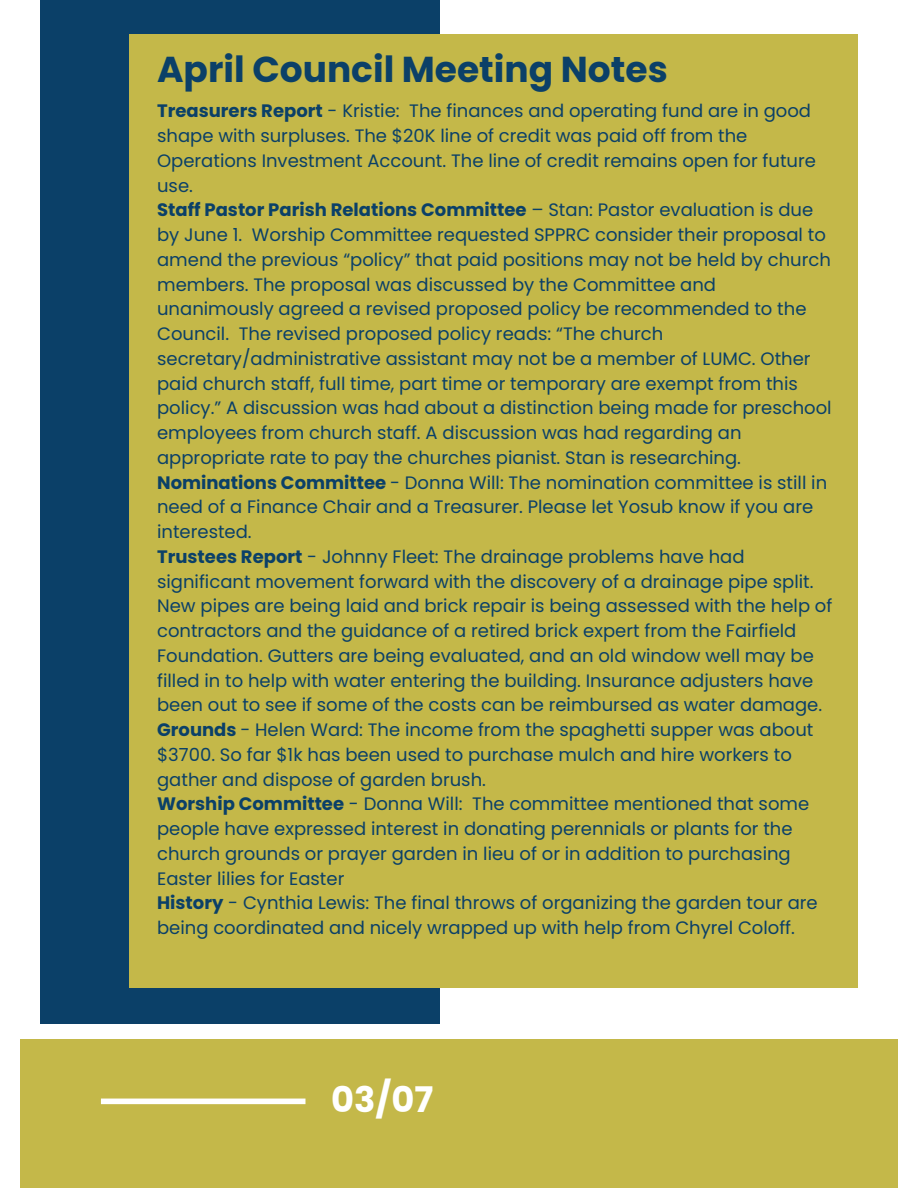
<style>
.page{position:relative;width:918px;height:1188px;background:#fff}
.page>*{position:absolute;margin:0;border:0;box-sizing:border-box;transform-origin:0 0}
.t1{font:700 36px "Poppins";color:#0b4068}
.t2{font:700 35.25px "Poppins";color:#fff}
.t3{font:18px/24.8px "Poppins";color:#0b4068}
.s1{font-weight:700}
</style>
<div class="page">
<div style="left:40px;top:0;width:400px;height:1024px;background:#0b4068"></div>
<div style="left:129px;top:34px;width:729px;height:954px;background:#c4b849"></div>
<div style="left:20px;top:1039px;width:878px;height:149px;background:#c4b849"></div>
<div style="left:101px;top:1099px;width:204px;height:5px;background:#fff"></div>
<p class="t1" style="left:157px;top:44px;width:512px">April Council Meeting Notes</p>
<p class="t3" style="left:157px;top:99px;width:660px"><span class="s1">Treasurers Report</span> - Kristie: The finances and operating fund are in good shape with surpluses. The $20K line of credit was paid off from the Operations Investment Account. The line of credit remains open for future use.</p>
<p class="t3" style="left:157px;top:198px;width:676px"><span class="s1">Staff Pastor Parish Relations Committee</span> – Stan: Pastor evaluation is due by June 1. Worship Committee requested SPPRC consider their proposal to amend the previous “policy” that paid positions may not be held by church members. The proposal was discussed by the Committee and unanimously agreed a revised proposed policy be recommended to the Council. The revised proposed policy reads: “The church secretary/administrative assistant may not be a member of LUMC. Other paid church staff, full time, part time or temporary are exempt from this policy.” A discussion was had about a distinction being made for preschool employees from church staff. A discussion was had regarding an appropriate rate to pay the churches pianist. Stan is researching.</p>
<p class="t3" style="left:157px;top:470px;width:672px"><span class="s1">Nominations Committee</span> - Donna Will: The nomination committee is still in need of a Finance Chair and a Treasurer. Please let Yosub know if you are interested.</p>
<p class="t3" style="left:157px;top:544px;width:677px"><span class="s1">Trustees Report</span> - Johnny Fleet: The drainage problems have had significant movement forward with the discovery of a drainage pipe split.<br>New pipes are being laid and brick repair is being assessed with the help of contractors and the guidance of a retired brick expert from the Fairfield Foundation. Gutters are being evaluated, and an old window well may be filled in to help with water entering the building. Insurance adjusters have been out to see if some of the costs can be reimbursed as water damage.</p>
<p class="t3" style="left:157px;top:717px;width:658px"><span class="s1">Grounds</span> - Helen Ward: The income from the spaghetti supper was about $3700. So far $1k has been used to purchase mulch and hire workers to gather and dispose of garden brush.</p>
<p class="t3" style="left:157px;top:792px;width:654px"><span class="s1">Worship Committee</span> - Donna Will: The committee mentioned that some people have expressed interest in donating perennials or plants for the church grounds or prayer garden in lieu of or in addition to purchasing Easter lilies for Easter</p>
<p class="t3" style="left:157px;top:891px;width:662px"><span class="s1">History</span> - Cynthia Lewis: The final throws of organizing the garden tour are being coordinated and nicely wrapped up with help from Chyrel Coloff.</p>
<h2 class="t2" style="left:331px;top:1075px;width:104px">03/07</h2>
</div>
